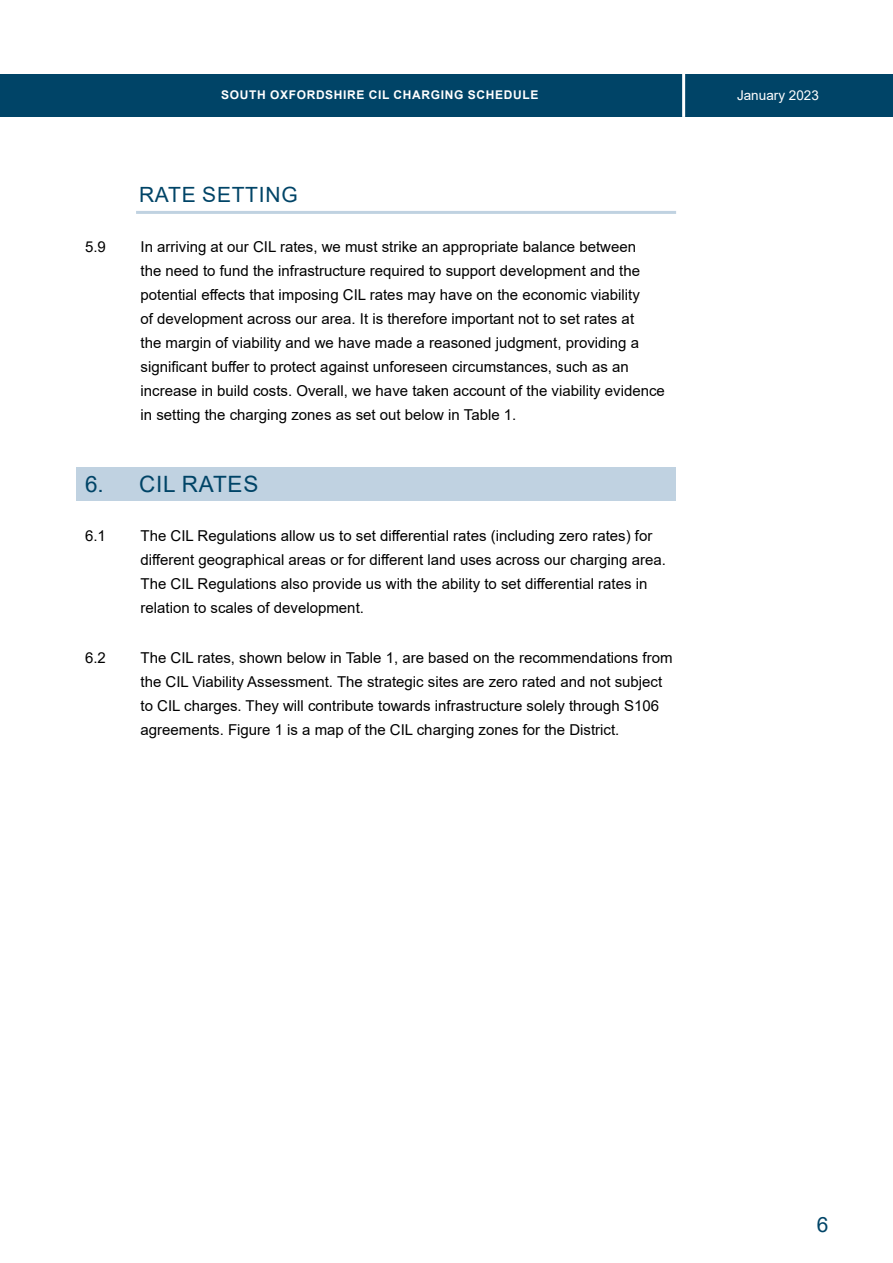
<style>
.page{position:relative;width:893px;height:1263px;background:#fff}
.page>*{position:absolute;margin:0;border:0;box-sizing:border-box;transform-origin:0 0}
.NEW_MAIN_TITLE{font:22.5px "Arial";letter-spacing:.035em;color:#004467}
.NEW_2nd_title{font:21px "Arial";letter-spacing:.035em;color:#004467}
.NEW_main_text{font:15px/24px "Arial";color:#000}
.t1{font:13.5px "Arial";color:#fff}
.t2{font:700 12px "Arial";letter-spacing:.055em;color:#fff}
</style>
<div class="page">
<div style="left:0;top:75px;width:893px;height:42px;background:#004467"></div>
<hr style="left:682px;top:64px;width:3px;height:53px;background:#fff">
<hr style="left:136px;top:211px;width:540px;height:3px;background:#c0d2e1">
<div style="left:77px;top:467px;width:599px;height:34px;background:#c0d2e1"></div>
<p class="t2" style="left:221px;top:86px;width:319px">SOUTH OXFORDSHIRE CIL CHARGING SCHEDULE</p>
<p class="NEW_2nd_title" style="left:139px;top:181px;width:160px">RATE SETTING</p>
<p class="NEW_main_text" style="left:85px;top:235px;width:22px">5.9</p>
<p class="NEW_main_text" style="left:141px;top:235px;width:526px">In arriving at our CIL rates, we must strike an appropriate balance between<br>the need to fund the infrastructure required to support development and the potential effects that imposing CIL rates may have on the economic viability<br>of development across our area. It is therefore important not to set rates at<br>the margin of viability and we have made a reasoned judgment, providing a significant buffer to protect against unforeseen circumstances, such as an increase in build costs. Overall, we have taken account of the viability evidence in setting the charging zones as set out below in Table 1.</p>
<p class="NEW_MAIN_TITLE" style="left:85px;top:468px;width:175px">6. CIL RATES</p>
<p class="NEW_main_text" style="left:85px;top:524px;width:22px">6.1</p>
<p class="NEW_main_text" style="left:141px;top:524px;width:527px">The CIL Regulations allow us to set differential rates (including zero rates) for different geographical areas or for different land uses across our charging area.<br>The CIL Regulations also provide us with the ability to set differential rates in relation to scales of development.</p>
<p class="NEW_main_text" style="left:85px;top:646px;width:22px">6.2</p>
<p class="NEW_main_text" style="left:141px;top:646px;width:533px">The CIL rates, shown below in Table 1, are based on the recommendations from the CIL Viability Assessment. The strategic sites are zero rated and not subject to CIL charges. They will contribute towards infrastructure solely through S106 agreements. Figure 1 is a map of the CIL charging zones for the District.</p>
<p class="t1" style="left:737px;top:86px;width:83px">January 2023</p>
<h2 class="NEW_2nd_title" style="left:817px;top:1210px;width:13px">6</h2>
</div>
